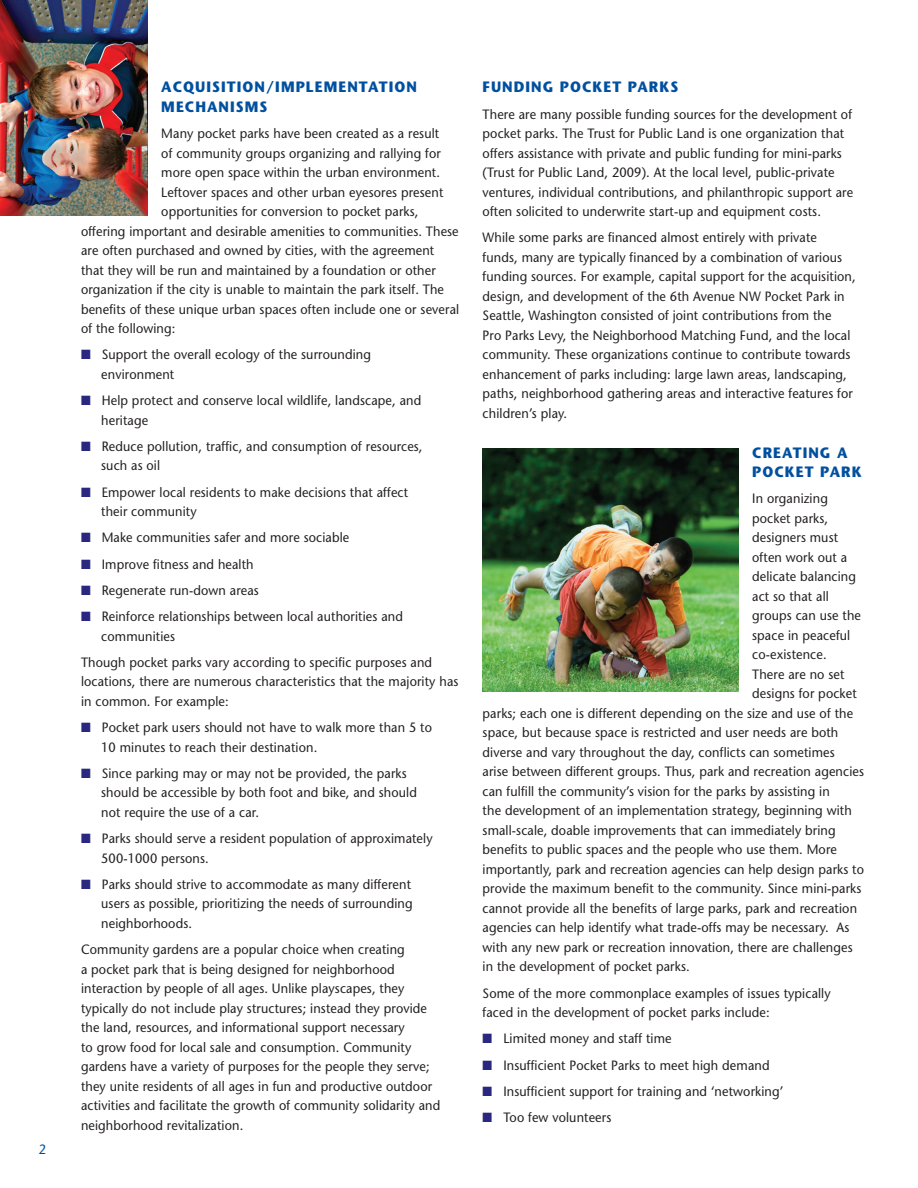
<style>
.page{position:relative;width:918px;height:1188px;background:#fff}
.page>*{position:absolute;margin:0;border:0;box-sizing:border-box;transform-origin:0 0}
.t1{font:700 15px/19.5px "Stone Sans";letter-spacing:.075em;color:#01509f;scale:.94 1}
.t2{font:13.5px/19.5px "Stone Sans";letter-spacing:.01em;color:#231f20;scale:.94 1}
.t3{font:13.5px "Stone Sans";color:#01509f;scale:.94 1}
.s1{color:#292780}
</style>
<div class="page">
<img style="left:0;top:0;width:148px;height:216px">
<img style="left:483px;top:448px;width:256px;height:243px">
<p class="t3" style="left:39px;top:1141px;width:9px">2</p>
<p class="t1" style="left:161px;top:77px;width:274px">ACQUISITION/IMPLEMENTATION<br>MECHANISMS</p>
<p class="t2" style="left:161px;top:124px;width:297px">Many pocket parks have been created as a result</p>
<p class="t2" style="left:161px;top:143px;width:299px">of community groups organizing and rallying for</p>
<p class="t2" style="left:161px;top:163px;width:298px">more open space within the urban environment.</p>
<p class="t2" style="left:161px;top:182px;width:302px">Leftover spaces and other urban eyesores present</p>
<p class="t2" style="left:161px;top:202px;width:275px">opportunities for conversion to pocket parks,</p>
<p class="t2" style="left:81px;top:221px;width:403px">offering important and desirable amenities to communities. These</p>
<p class="t2" style="left:81px;top:241px;width:377px">are often purchased and owned by cities, with the agreement</p>
<p class="t2" style="left:81px;top:260px;width:379px">that they will be run and maintained by a foundation or other</p>
<p class="t2" style="left:81px;top:280px;width:388px">organization if the city is unable to maintain the park itself. The</p>
<p class="t2" style="left:81px;top:299px;width:404px">benefits of these unique urban spaces often include one or several</p>
<p class="t2" style="left:81px;top:319px;width:102px">of the following:</p>
<p class="t2" style="left:101px;top:345px;width:288px;text-indent:-20px"><span class="s1">■</span> Support the overall ecology of the surrounding environment</p>
<p class="t2" style="left:101px;top:391px;width:342px;text-indent:-20px"><span class="s1">■</span> Help protect and conserve local wildlife, landscape, and heritage</p>
<p class="t2" style="left:101px;top:436px;width:343px;text-indent:-20px"><span class="s1">■</span> Reduce pollution, traffic, and consumption of resources, such as oil</p>
<p class="t2" style="left:101px;top:482px;width:328px;text-indent:-20px"><span class="s1">■</span> Empower local residents to make decisions that affect their community</p>
<p class="t2" style="left:81px;top:528px;width:287px"><span class="s1">■</span> Make communities safer and more sociable</p>
<p class="t2" style="left:81px;top:554px;width:185px"><span class="s1">■</span> Improve fitness and health</p>
<p class="t2" style="left:81px;top:580px;width:191px"><span class="s1">■</span> Regenerate run-down areas</p>
<p class="t2" style="left:101px;top:607px;width:322px;text-indent:-20px"><span class="s1">■</span> Reinforce relationships between local authorities and communities</p>
<p class="t2" style="left:81px;top:652px;width:403px">Though pocket parks vary according to specific purposes and locations, there are numerous characteristics that the majority has in common. For example:</p>
<p class="t2" style="left:101px;top:718px;width:353px;text-indent:-20px"><span class="s1">■</span> Pocket park users should not have to walk more than 5 to<br>10 minutes to reach their destination.</p>
<p class="t2" style="left:101px;top:763px;width:337px;text-indent:-20px"><span class="s1">■</span> Since parking may or may not be provided, the parks should be accessible by both foot and bike, and should not require the use of a car.</p>
<p class="t2" style="left:101px;top:829px;width:354px;text-indent:-20px"><span class="s1">■</span> Parks should serve a resident population of approximately<br>500-1000 persons.</p>
<p class="t2" style="left:101px;top:874px;width:333px;text-align:justify;text-indent:-20px"><span class="s1">■</span> Parks should strive to accommodate as many different users as possible, prioritizing the needs of surrounding neighborhoods.</p>
<p class="t2" style="left:81px;top:940px;width:384px">Community gardens are a popular choice when creating<br>a pocket park that is being designed for neighborhood interaction by people of all ages. Unlike playscapes, they typically do not include play structures; instead they provide the land, resources, and informational support necessary<br>to grow food for local sale and consumption. Community gardens have a variety of purposes for the people they serve; they unite residents of all ages in fun and productive outdoor activities and facilitate the growth of community solidarity and neighborhood revitalization.</p>
<p class="t1" style="left:483px;top:77px;width:210px">FUNDING POCKET PARKS</p>
<p class="t2" style="left:483px;top:104px;width:396px">There are many possible funding sources for the development of pocket parks. The Trust for Public Land is one organization that offers assistance with private and public funding for mini-parks (Trust for Public Land, 2009). At the local level, public-private ventures, individual contributions, and philanthropic support are often solicited to underwrite start-up and equipment costs.</p>
<p class="t2" style="left:483px;top:228px;width:398px">While some parks are financed almost entirely with private<br>funds, many are typically financed by a combination of various funding sources. For example, capital support for the acquisition, design, and development of the 6th Avenue NW Pocket Park in Seattle, Washington consisted of joint contributions from the<br>Pro Parks Levy, the Neighborhood Matching Fund, and the local community. These organizations continue to contribute towards enhancement of parks including: large lawn areas, landscaping, paths, neighborhood gathering areas and interactive features for children’s play.</p>
<p class="t1" style="left:752px;top:443px;width:118px">CREATING A<br>POCKET PARK</p>
<p class="t2" style="left:752px;top:489px;width:82px">In organizing</p>
<p class="t2" style="left:752px;top:508px;width:82px">pocket parks,</p>
<p class="t2" style="left:752px;top:528px;width:93px">designers must</p>
<p class="t2" style="left:752px;top:547px;width:103px">often work out a</p>
<p class="t2" style="left:752px;top:567px;width:112px">delicate balancing</p>
<p class="t2" style="left:752px;top:586px;width:83px">act so that all</p>
<p class="t2" style="left:752px;top:606px;width:117px">groups can use the</p>
<p class="t2" style="left:752px;top:625px;width:106px">space in peaceful</p>
<p class="t2" style="left:752px;top:645px;width:81px">co-existence.</p>
<p class="t2" style="left:752px;top:664px;width:100px">There are no set</p>
<p class="t2" style="left:752px;top:684px;width:113px">designs for pocket</p>
<p class="t2" style="left:483px;top:703px;width:396px">parks; each one is different depending on the size and use of the</p>
<p class="t2" style="left:483px;top:723px;width:380px">space, but because space is restricted and user needs are both</p>
<p class="t2" style="left:483px;top:742px;width:376px">diverse and vary throughout the day, conflicts can sometimes</p>
<p class="t2" style="left:483px;top:762px;width:407px">arise between different groups. Thus, park and recreation agencies</p>
<p class="t2" style="left:483px;top:781px;width:371px">can fulfill the community’s vision for the parks by assisting in</p>
<p class="t2" style="left:483px;top:801px;width:394px">the development of an implementation strategy, beginning with</p>
<p class="t2" style="left:483px;top:820px;width:377px">small-scale, doable improvements that can immediately bring</p>
<p class="t2" style="left:483px;top:840px;width:379px">benefits to public spaces and the people who use them. More</p>
<p class="t2" style="left:483px;top:859px;width:407px">importantly, park and recreation agencies can help design parks to</p>
<p class="t2" style="left:483px;top:879px;width:404px">provide the maximum benefit to the community. Since mini-parks</p>
<p class="t2" style="left:483px;top:898px;width:400px">cannot provide all the benefits of large parks, park and recreation</p>
<p class="t2" style="left:483px;top:918px;width:392px">agencies can help identify what trade-offs may be necessary. As</p>
<p class="t2" style="left:483px;top:937px;width:395px">with any new park or recreation innovation, there are challenges</p>
<p class="t2" style="left:483px;top:957px;width:222px">in the development of pocket parks.</p>
<p class="t2" style="left:483px;top:983px;width:372px">Some of the more commonplace examples of issues typically faced in the development of pocket parks include:</p>
<p class="t2" style="left:483px;top:1029px;width:203px"><span class="s1">■</span> Limited money and staff time</p>
<p class="t2" style="left:483px;top:1055px;width:307px"><span class="s1">■</span> Insufficient Pocket Parks to meet high demand</p>
<p class="t2" style="left:483px;top:1081px;width:321px"><span class="s1">■</span> Insufficient support for training and ‘networking’</p>
<p class="t2" style="left:483px;top:1108px;width:138px"><span class="s1">■</span> Too few volunteers</p>
</div>
